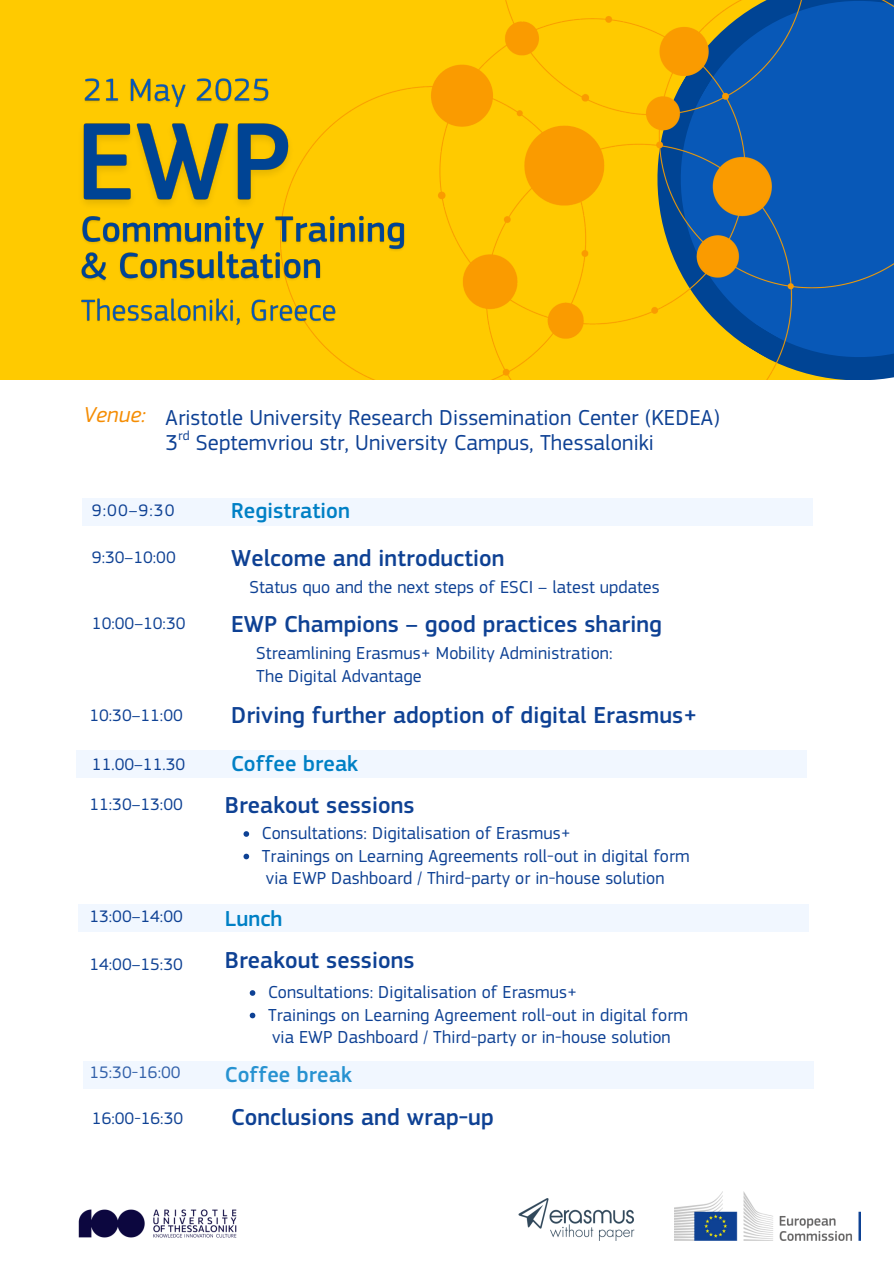
<style>
.page{position:relative;width:894px;height:1264px;background:#fff}
.page>*{position:absolute;margin:0;border:0;box-sizing:border-box;transform-origin:0 0}
.t1{font:500 24px "EC Square Sans Pro";letter-spacing:.005em;color:#0e4194}
.t2{font:22.5px/26px "EC Square Sans Pro";letter-spacing:.005em;color:#0e4194}
.t3{font:500 22.5px "EC Square Sans Pro";letter-spacing:.005em;color:#0080c5}
.t4{font:italic 22.5px "EC Square Sans Pro";letter-spacing:.005em;color:#f58d04}
.t5{font:18px "EC Square Sans Pro";letter-spacing:.005em;color:#0e4194}
.t6{font:17.25px "EC Square Sans Pro";letter-spacing:.005em;color:#0e4194}
.t7{font:13.5px "EC Square Sans Pro";color:#0e4194}
</style>
<div class="page">
<div style="left:0;top:0;width:848px;height:380px;background:#ffca00"></div>
<img style="left:288px;top:0;width:605px;height:380px">
<div style="left:79px;top:903px;width:729px;height:28px;background:#f1f7ff"></div>
<div style="left:76px;top:749px;width:730px;height:28px;background:#f1f7ff"></div>
<div style="left:82px;top:498px;width:729px;height:28px;background:#f1f7ff"></div>
<img style="left:85px;top:78px;width:29px;height:17px">
<img style="left:197px;top:78px;width:72px;height:17px">
<img style="left:130px;top:78px;width:56px;height:17px">
<img style="left:83px;top:95px;width:216px;height:112px">
<img style="left:81px;top:207px;width:327px;height:82px">
<img style="left:81px;top:293px;width:258px;height:37px">
<svg style="left:243px;top:831px;width:6px;height:5px"></svg>
<svg style="left:243px;top:853px;width:6px;height:6px"></svg>
<svg style="left:250px;top:990px;width:5px;height:5px"></svg>
<svg style="left:250px;top:1012px;width:5px;height:6px"></svg>
<img style="left:674px;top:1191px;width:185px;height:48px">
<img style="left:518px;top:1198px;width:117px;height:41px">
<img style="left:78px;top:1209px;width:159px;height:29px">
<div style="left:83px;top:1061px;width:730px;height:27px;background:#f1f7ff"></div>
<p class="t4" style="left:83px;top:401px;width:64px">Venue:</p>
<h5 class="t2" style="left:165px;top:404px;width:555px">Aristotle University Research Dissemination Center (KEDEA)<br>3 Septemvriou str, University Campus, Thessaloniki</h5>
<h5 class="t7" style="left:178px;top:428px;width:13px">rd</h5>
<h5 class="t6" style="left:92px;top:500px;width:84px">9:00–9:30</h5>
<p class="t3" style="left:231px;top:498px;width:120px">Registration</p>
<h4 class="t6" style="left:92px;top:547px;width:85px">9:30–10:00</h4>
<p class="t1" style="left:231px;top:543px;width:275px">Welcome and introduction</p>
<p class="t6" style="left:92px;top:613px;width:95px">10:00–10:30</p>
<h4 class="t6" style="left:89px;top:705px;width:95px">10:30–11:00</h4>
<p class="t5" style="left:249px;top:576px;width:412px">Status quo and the next steps of ESCI – latest updates</p>
<p class="t1" style="left:231px;top:609px;width:432px">EWP Champions – good practices sharing</p>
<p class="t5" style="left:256px;top:642px;width:358px">Streamlining Erasmus+ Mobility Administration:</p>
<h4 class="t5" style="left:256px;top:665px;width:167px">The Digital Advantage</h4>
<h4 class="t1" style="left:231px;top:701px;width:467px">Driving further adoption of digital Erasmus+</h4>
<p class="t6" style="left:92px;top:754px;width:95px">11.00–11.30</p>
<h4 class="t3" style="left:231px;top:750px;width:128px">Coffee break</h4>
<p class="t6" style="left:89px;top:794px;width:95px">11:30–13:00</p>
<p class="t1" style="left:225px;top:790px;width:191px">Breakout sessions</p>
<p class="t5" style="left:262px;top:822px;width:310px">Consultations: Digitalisation of Erasmus+</p>
<p class="t5" style="left:262px;top:845px;width:429px">Trainings on Learning Agreements roll-out in digital form</p>
<h4 class="t5" style="left:266px;top:867px;width:400px">via EWP Dashboard / Third-party or in-house solution</h4>
<p class="t6" style="left:89px;top:906px;width:95px">13:00–14:00</p>
<h4 class="t3" style="left:225px;top:905px;width:59px">Lunch</h4>
<h4 class="t6" style="left:89px;top:953px;width:95px">14:00–15:30</h4>
<p class="t1" style="left:225px;top:946px;width:191px">Breakout sessions</p>
<p class="t5" style="left:268px;top:981px;width:310px">Consultations: Digitalisation of Erasmus+</p>
<p class="t5" style="left:268px;top:1004px;width:421px">Trainings on Learning Agreement roll-out in digital form</p>
<p class="t5" style="left:272px;top:1026px;width:400px">via EWP Dashboard / Third-party or in-house solution</p>
<p class="t6" style="left:89px;top:1062px;width:93px">15:30-16:00</p>
<h4 class="t3" style="left:225px;top:1061px;width:128px">Coffee break</h4>
<p class="t6" style="left:92px;top:1107px;width:93px">16:00-16:30</p>
<p class="t1" style="left:231px;top:1103px;width:264px">Conclusions and wrap-up</p>
</div>
